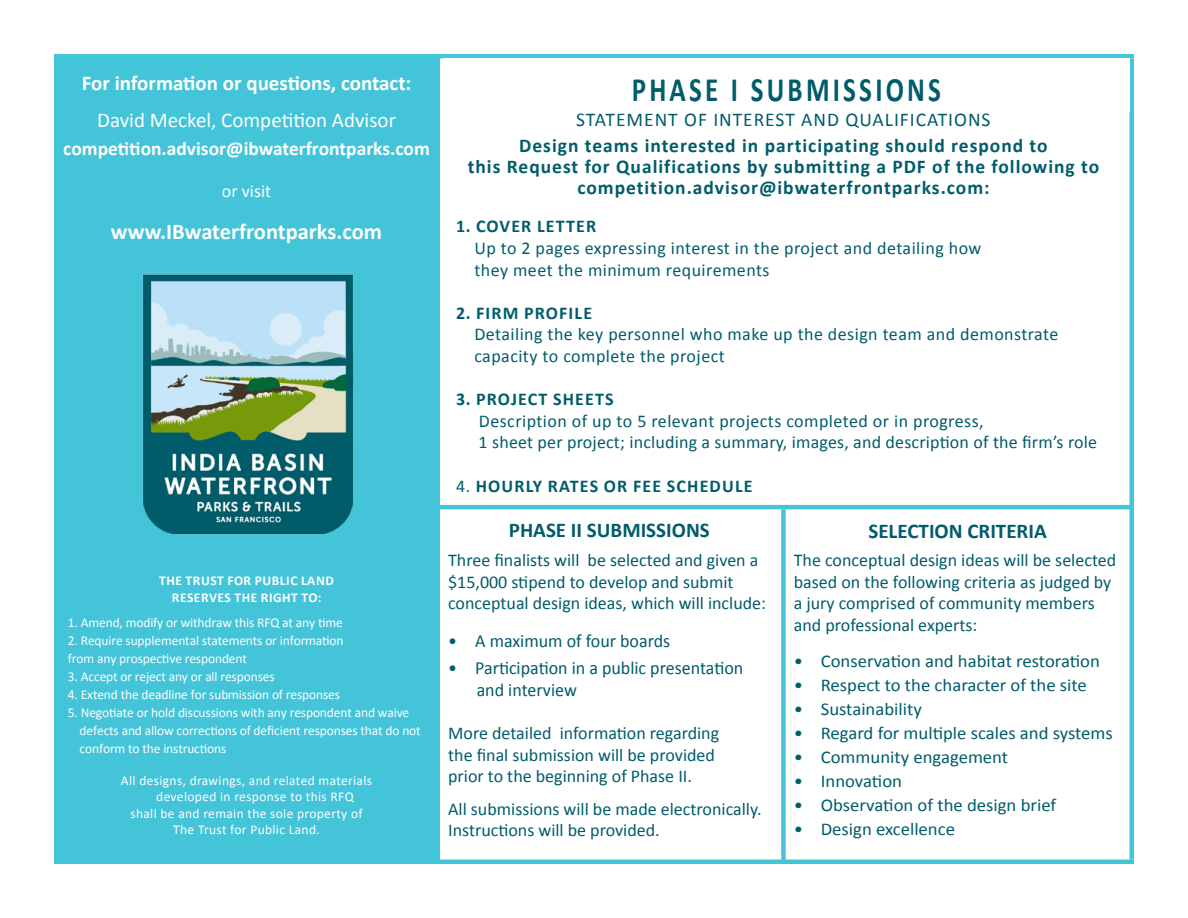
<style>
.page{position:relative;width:1188px;height:918px;background:#fff}
.page>*{position:absolute;margin:0;border:0;box-sizing:border-box;transform-origin:0 0}
.t1{font:700 34.35px "Calibri";letter-spacing:.12em;color:#005c6b;scale:.79 1}
.t2{font:700 22.5px "Calibri";color:#fff}
.t3{font:700 21px "Calibri";color:#005c6b}
.t4{font:700 21px "Calibri";color:#fff}
.t5{font:21px "Calibri";color:#fff}
.t6{font:700 19.5px/21px "Calibri";letter-spacing:.05em;color:#005c6b;text-align:center}
.t7{font:700 19.5px "Calibri";color:#fff}
.t8{font:19.5px "Calibri";letter-spacing:.05em;color:#005c6b}
.t9{font:18.6px/21.6px "Calibri";color:#005c6b}
.t10{font:18px/21.6px "Calibri";color:#005c6b}
.t11{font:18px "Calibri";color:#005c6b;scale:1.04 1}
.t12{font:18px/21.6px "Calibri";letter-spacing:.025em;color:#005c6b}
.t13{font:700 18px "Calibri";letter-spacing:.065em;color:#005c6b}
.t14{font:18px "Calibri";color:#fff}
.t15{font:13.5px/18px "Calibri";letter-spacing:-.01em;color:#fff}
.t16{font:13.5px "Calibri";letter-spacing:.025em;color:#fff}
.t17{font:700 13.5px "Calibri";letter-spacing:.04em;color:#fff}
.s1{font-weight:400}
</style>
<div class="page">
<div style="left:54px;top:54px;width:385px;height:810px;background:#44c4d9"></div>
<hr style="left:437px;top:505px;width:697px;height:4px;background:#44c4d9">
<hr style="left:437px;top:860px;width:697px;height:4px;background:#44c4d9">
<hr style="left:437px;top:54px;width:697px;height:4px;background:#44c4d9">
<hr style="left:1130px;top:58px;width:4px;height:802px;background:#44c4d9">
<div style="left:781px;top:509px;width:5px;height:353px;background:#44c4d9"></div>
<img style="left:142px;top:274px;width:212px;height:261px">
<p class="t4" style="left:82px;top:70px;width:331px">For information or questions, contact:</p>
<p class="t5" style="left:97px;top:107px;width:300px">David Meckel, Competition Advisor</p>
<p class="t7" style="left:63px;top:136px;width:368px">competition.advisor@ibwaterfrontparks.com</p>
<p class="t14" style="left:222px;top:179px;width:51px">or visit</p>
<p class="t2" style="left:111px;top:217px;width:273px">www.IBwaterfrontparks.com</p>
<p class="t17" style="left:159px;top:572px;width:43px">The Trust</p>
<p class="t17" style="left:227px;top:572px;width:9px">for</p>
<p class="t17" style="left:255px;top:572px;width:16px">Public</p>
<p class="t17" style="left:301px;top:572px;width:16px">Land</p>
<p class="t17" style="left:172px;top:589px;width:9px">reser</p>
<p class="t17" style="left:209px;top:589px;width:34px">ves the</p>
<p class="t17" style="left:261px;top:589px;width:9px">right</p>
<p class="t17" style="left:302px;top:589px;width:21px">to :</p>
<p class="t15" style="left:68px;top:613px;width:276px">1. Amend, modify or withdraw this RFQ at any time</p>
<p class="t15" style="left:68px;top:631px;width:277px">2. Require supplemental statements or information from any prospective respondent</p>
<p class="t15" style="left:68px;top:667px;width:208px">3. Accept or reject any or all responses</p>
<p class="t15" style="left:68px;top:685px;width:274px">4. Extend the deadline for submission of responses</p>
<p class="t15" style="left:80px;top:703px;width:343px;text-indent:-12px">5. Negotiate or hold discussions with any respondent and waive defects and allow corrections of deficient responses that do not conform to the instructions</p>
<p class="t16" style="left:121px;top:772px;width:253px">All designs, drawings, and related materials</p>
<p class="t16" style="left:156px;top:788px;width:199px">developed in response to this RFQ</p>
<p class="t16" style="left:130px;top:805px;width:234px">shall be and remain the sole property of</p>
<p class="t16" style="left:173px;top:821px;width:148px">The Trust for Public Land.</p>
<h1 class="t1" style="left:632px;top:68px;width:393px">PHASE I SUBMISSIONS</h1>
<p class="t8" style="left:576px;top:107px;width:416px">STATEM ENT OF INTEREST AND QUALIFICATIONS</p>
<p class="t6" style="left:468px;top:135px;width:633px">Design teams interested in participating should respond to<br>this Request for Qualifications by submitting a PDF of the following to competition.advisor@ibwaterfrontparks.com:</p>
<p class="t13" style="left:456px;top:215px;width:92px">1. cover letter</p>
<p class="t12" style="left:474px;top:237px;width:509px">Up to 2 pages expressing interest in the project and detailing how they meet the minimum requirements</p>
<p class="t13" style="left:456px;top:301px;width:31px">2. firm</p>
<p class="t13" style="left:524px;top:301px;width:11px">profile</p>
<p class="t12" style="left:474px;top:324px;width:586px">Detailing the key personnel who make up the design team and demonstrate capacity to complete the project</p>
<p class="t13" style="left:456px;top:388px;width:32px">3. pro</p>
<p class="t13" style="left:511px;top:388px;width:18px">ject</p>
<p class="t13" style="left:553px;top:388px;width:11px">sheets</p>
<p class="t10" style="left:479px;top:410px;width:620px">Description of up to 5 relevant projects completed or in progress,<br>1 sheet per project; including a summary, images, and description of the firm’s role</p>
<p class="t13" style="left:456px;top:474px;width:45px"><span class="s1">4.</span> Hourl</p>
<p class="t13" style="left:533px;top:474px;width:26px">y rates</p>
<p class="t13" style="left:604px;top:474px;width:85px">or Fee Schedule</p>
<p class="t3" style="left:509px;top:516px;width:202px">PHASE II SUBMISSIONS</p>
<p class="t3" style="left:868px;top:517px;width:180px">SELECTION CRITERIA</p>
<p class="t10" style="left:448px;top:549px;width:319px">Three finalists will be selected and given a $15,000 stipend to develop and submit conceptual design ideas, which will include:</p>
<p class="t9" style="left:448px;top:630px;width:224px">• A maximum of four boards</p>
<p class="t9" style="left:477px;top:657px;width:268px;text-indent:-28px">• Participation in a public presentation and interview</p>
<p class="t10" style="left:448px;top:722px;width:273px">More detailed information regarding the final submission will be provided prior to the beginning of Phase II.</p>
<p class="t10" style="left:448px;top:798px;width:315px">All submissions will be made electronically.<br>Instructions will be provided.</p>
<p class="t10" style="left:794px;top:549px;width:324px">The conceptual design ideas will be selected based on the following criteria as judged by a jury comprised of community members and professional experts:</p>
<p class="t11" style="left:794px;top:650px;width:296px">• Conservation and habitat restoration</p>
<p class="t11" style="left:794px;top:674px;width:283px">• Respect to the character of the site</p>
<p class="t11" style="left:794px;top:698px;width:125px">• Sustainability</p>
<p class="t11" style="left:794px;top:722px;width:308px">• Regard for multiple scales and systems</p>
<p class="t11" style="left:794px;top:746px;width:208px">• Community engagement</p>
<p class="t11" style="left:794px;top:770px;width:106px">• Innovation</p>
<p class="t11" style="left:794px;top:794px;width:254px">• Observation of the design brief</p>
<p class="t11" style="left:794px;top:818px;width:157px">• Design excellence</p>
</div>
